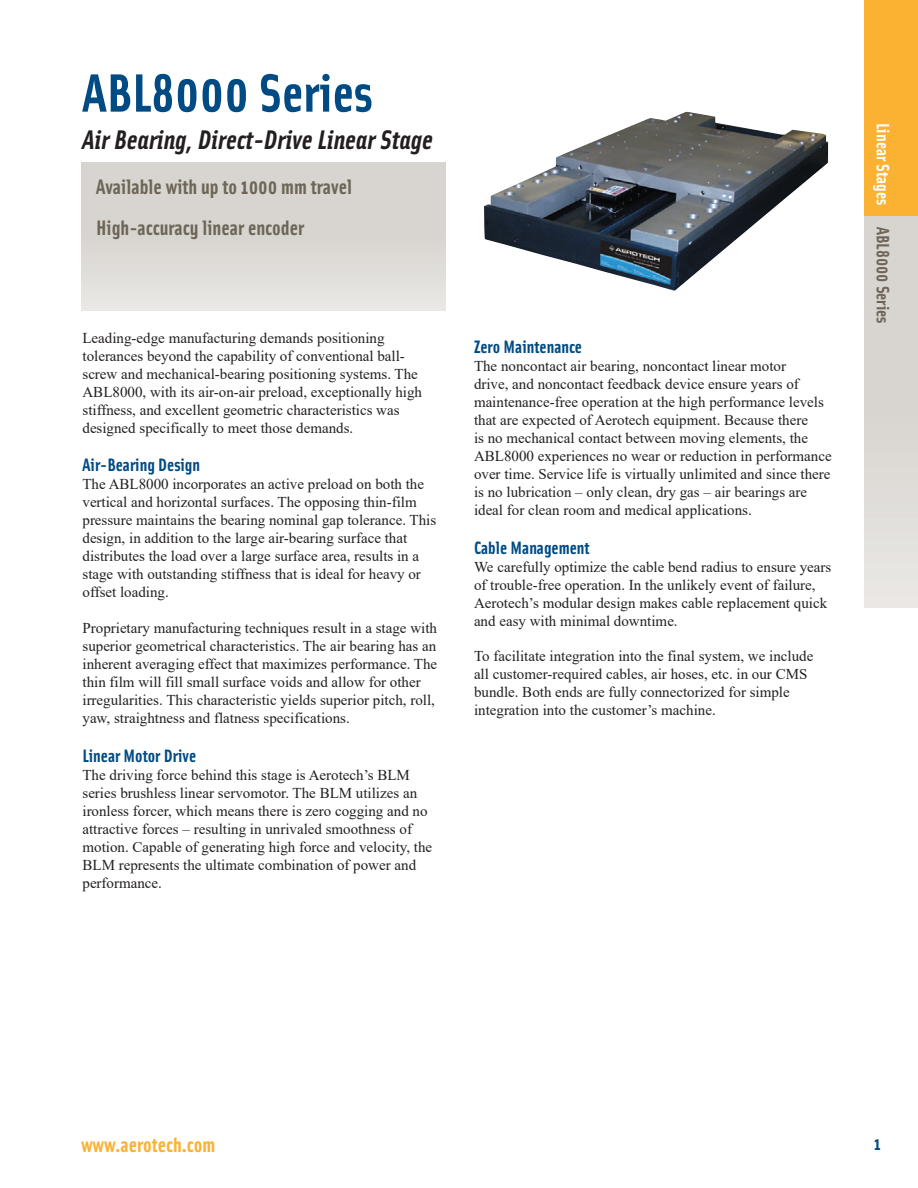
<style>
.page{position:relative;width:918px;height:1188px;background:#fff}
.page>*{position:absolute;margin:0;border:0;box-sizing:border-box;transform-origin:0 0}
.t1{font:700 54px "Solex OT";color:#004b84}
.t2{font:italic 700 27px "Solex OT";color:#231f20}
.t3{font:700 21px/41.4px "Solex OT";color:#6d6658}
.t4{font:700 21px "Solex OT";color:#fbb131}
.t5{font:700 18px "Solex OT";color:#004b84}
.t6{font:700 18px "Solex OT";color:#6d6658}
.t7{font:15px/18px "Times New Roman";color:#231f20}
.s1{color:#fff}
</style>
<div class="page">
<div style="left:864px;top:216px;width:54px;height:391px;background:linear-gradient(to bottom,#d3cfc9,#e6e3e0)"></div>
<div style="left:864px;top:0;width:54px;height:216px;background:#fbb131"></div>
<img style="left:484px;top:112px;width:344px;height:179px">
<div style="left:81px;top:162px;width:365px;height:148px;background:linear-gradient(to bottom,#d3cfc9,#e5e3e0)"></div>
<h1 class="t1" style="left:82px;top:58px;width:292px">ABL8000 Series</h1>
<h2 class="t2" style="left:82px;top:122px;width:352px">Air Bearing, Direct-Drive Linear Stage</h2>
<h3 class="t3" style="left:96px;top:165px;width:258px">Available with up to 1000 mm travel<br>High-accuracy linear encoder</h3>
<p class="t7" style="left:82px;top:328px;width:341px">Leading-edge manufacturing demands positioning tolerances beyond the capability of conventional ball&shy;screw and mechanical-bearing positioning systems. The ABL8000, with its air-on-air preload, exceptionally high stiffness, and excellent geometric characteristics was designed specifically to meet those demands.</p>
<p class="t5" style="left:82px;top:453px;width:119px">Air-Bearing Design</p>
<p class="t7" style="left:82px;top:475px;width:355px">The ABL8000 incorporates an active preload on both the vertical and horizontal surfaces. The opposing thin-film pressure maintains the bearing nominal gap tolerance. This design, in addition to the large air-bearing surface that distributes the load over a large surface area, results in a stage with outstanding stiffness that is ideal for heavy or offset loading.</p>
<p class="t7" style="left:82px;top:618px;width:356px">Proprietary manufacturing techniques result in a stage with superior geometrical characteristics. The air bearing has an inherent averaging effect that maximizes performance. The thin film will fill small surface voids and allow for other irregularities. This characteristic yields superior pitch, roll, yaw, straightness and flatness specifications.</p>
<p class="t5" style="left:82px;top:744px;width:115px">Linear Motor Drive</p>
<p class="t7" style="left:82px;top:765px;width:351px">The driving force behind this stage is Aerotech’s BLM series brushless linear servomotor. The BLM utilizes an ironless forcer, which means there is zero cogging and no attractive forces – resulting in unrivaled smoothness of motion. Capable of generating high force and velocity, the BLM represents the ultimate combination of power and performance.</p>
<p class="t5" style="left:474px;top:335px;width:110px">Zero Maintenance</p>
<p class="t7" style="left:474px;top:357px;width:359px">The noncontact air bearing, noncontact linear motor<br>drive, and noncontact feedback device ensure years of maintenance-free operation at the high performance levels that are expected of Aerotech equipment. Because there<br>is no mechanical contact between moving elements, the ABL8000 experiences no wear or reduction in performance over time. Service life is virtually unlimited and since there is no lubrication – only clean, dry gas – air bearings are ideal for clean room and medical applications.</p>
<p class="t5" style="left:474px;top:536px;width:117px">Cable Management</p>
<p class="t7" style="left:474px;top:557px;width:359px">We carefully optimize the cable bend radius to ensure years of trouble-free operation. In the unlikely event of failure, Aerotech’s modular design makes cable replacement quick and easy with minimal downtime.</p>
<p class="t7" style="left:474px;top:647px;width:341px">To facilitate integration into the final system, we include all customer-required cables, air hoses, etc. in our CMS bundle. Both ends are fully connectorized for simple integration into the customer’s machine.</p>
<p class="t6" style="left:895px;top:123px;width:202px;rotate:90deg"><span class="s1">Linear Stages</span> ABL8000 Series</p>
<h3 class="t4" style="left:81px;top:1131px;width:136px">www.aerotech.com</h3>
<p class="t5" style="left:874px;top:1132px;width:8px">1</p>
</div>
